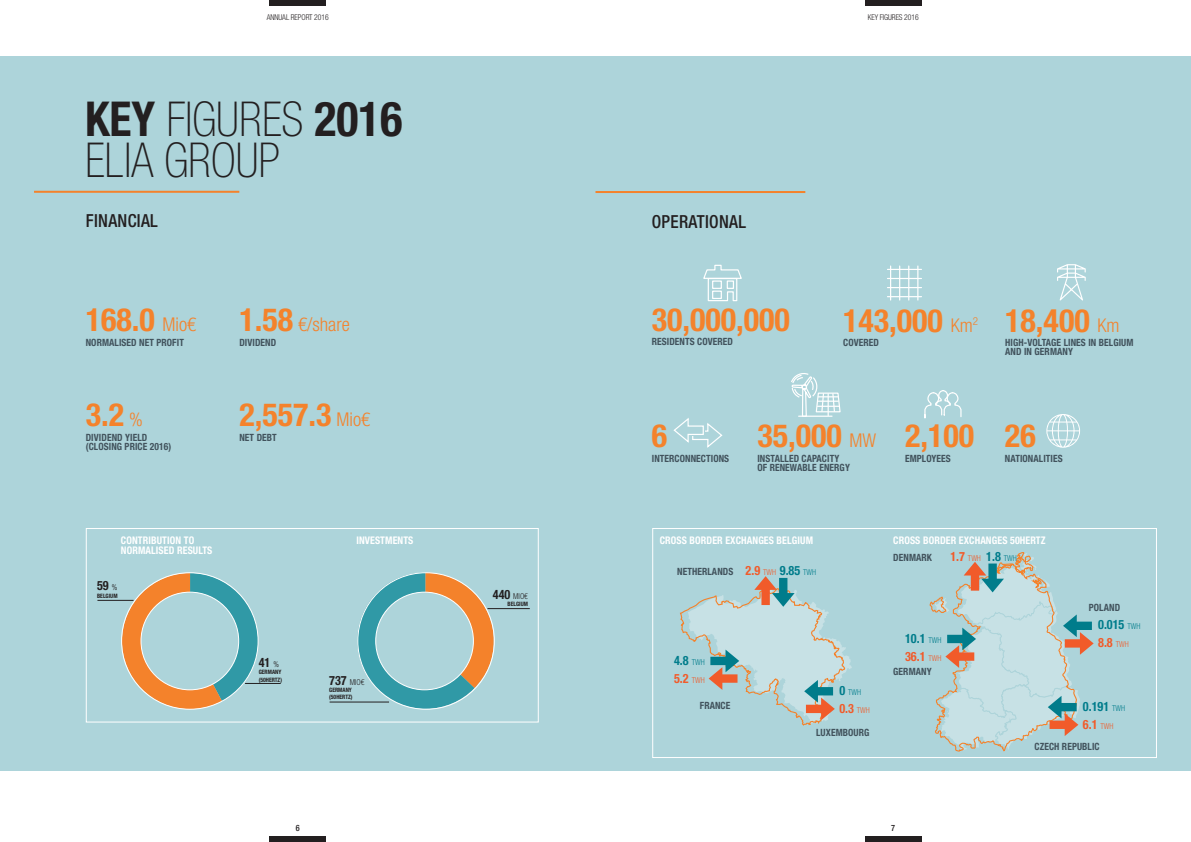
<style>
.page{position:relative;width:1191px;height:842px;background:#fff}
.page>*{position:absolute;margin:0;border:0;box-sizing:border-box;transform-origin:0 0}
.t1{font:100 condensed 48.2px/41px "Helvetica Neue LT Std";color:#231f20;scale:.95 1}
.t2{font:700 condensed 32px "Helvetica Neue LT Std";color:#f4822b}
.t3{font:300 condensed 19px "Helvetica Neue LT Std";color:#f4822b}
.t4{font:500 condensed 18px "Helvetica Neue LT Std";letter-spacing:.02em;color:#231f20;scale:.95 1}
.t5{font:700 condensed 12.8px "Helvetica Neue LT Std";color:#f15b2a;scale:.95 1}
.t6{font:700 condensed 12.8px "Helvetica Neue LT Std";color:#007c8b;scale:.95 1}
.t7{font:700 condensed 12.8px "Helvetica Neue LT Std";color:#231f20;scale:.95 1}
.t8{font:700 condensed 10.5px/10.5px "Helvetica Neue LT Std";letter-spacing:.01em;color:#fff;scale:.95 1}
.t9{font:700 condensed 10px/9px "Helvetica Neue LT Std";letter-spacing:.01em;color:#41525c;scale:.95 1}
.t10{font:500 condensed 8.7px "Helvetica Neue LT Std";color:#231f20;scale:.95 1}
.t11{font:300 condensed 8.1px "Helvetica Neue LT Std";color:#231f20;scale:.95 1}
.t12{font:300 condensed 8.1px "Helvetica Neue LT Std";color:#007c8b;scale:.95 1}
.t13{font:300 condensed 8px "Helvetica Neue LT Std";letter-spacing:-.01em;color:#231f20;scale:.95 1}
.t14{font:700 condensed 6px/7.2px "Helvetica Neue LT Std";color:#231f20;scale:.95 1}
.s1{font-weight:700}
.s2{font-weight:300;font-size:19px}
.s3{font-weight:700;font-size:32px}
.s4{font-weight:300;font-size:8.1px}
.s5{color:#007c8b}
.s6{font-weight:300;font-size:8.1px;color:#007c8b}
.s7{color:#f15b2a}
.s8{font-weight:300;font-size:8.1px;color:#f15b2a}
.s9{font-weight:700;font-size:12.8px}
</style>
<div class="page">
<div style="left:0;top:57px;width:1191px;height:714px;background:#add4da"></div>
<div style="left:86px;top:528px;width:453px;height:194px;border:1px solid #fff"></div>
<svg style="left:112px;top:573px;width:145px;height:137px"></svg>
<div style="left:141px;top:592px;width:98px;height:98px;background:#add4da;border-radius:50%"></div>
<svg style="left:350px;top:572px;width:144px;height:138px"></svg>
<div style="left:376px;top:592px;width:97px;height:98px;background:#add4da;border-radius:50%"></div>
<div style="left:652px;top:528px;width:505px;height:230px;border:1px solid #fff"></div>
<div style="left:865px;top:0;width:56px;height:6px;background:#231f20"></div>
<div style="left:865px;top:836px;width:56px;height:6px;background:#231f20"></div>
<div style="left:269px;top:0;width:57px;height:6px;background:#231f20"></div>
<div style="left:269px;top:836px;width:57px;height:6px;background:#231f20"></div>
<svg style="left:680px;top:576px;width:172px;height:150px"></svg>
<svg style="left:929px;top:552px;width:164px;height:200px"></svg>
<hr style="left:34px;top:191px;width:205px;height:2px;background:#f4822b">
<hr style="left:595px;top:191px;width:210px;height:2px;background:#f4822b">
<hr style="left:97px;top:600px;width:37px;height:1px;background:#231f20">
<hr style="left:245px;top:683px;width:36px;height:1px;background:#231f20">
<hr style="left:329px;top:702px;width:60px;height:1px;background:#231f20">
<hr style="left:487px;top:608px;width:43px;height:1px;background:#231f20">
<svg style="left:924px;top:390px;width:38px;height:29px"></svg>
<svg style="left:673px;top:418px;width:50px;height:30px"></svg>
<svg style="left:1046px;top:414px;width:34px;height:34px"></svg>
<svg style="left:703px;top:264px;width:39px;height:38px"></svg>
<div style="left:712px;top:280px;width:10px;height:9px;border:1px solid #fff"></div>
<div style="left:726px;top:280px;width:8px;height:9px;border:1px solid #fff"></div>
<div style="left:712px;top:291px;width:10px;height:8px;border:1px solid #fff"></div>
<svg style="left:1057px;top:264px;width:28px;height:36px"></svg>
<hr style="left:887px;top:269px;width:34px;height:1px;background:#fff">
<hr style="left:917px;top:266px;width:1px;height:34px;background:#fff">
<hr style="left:887px;top:278px;width:34px;height:1px;background:#fff">
<hr style="left:908px;top:266px;width:1px;height:34px;background:#fff">
<hr style="left:887px;top:287px;width:34px;height:1px;background:#fff">
<hr style="left:899px;top:266px;width:1px;height:34px;background:#fff">
<hr style="left:887px;top:296px;width:34px;height:1px;background:#fff">
<hr style="left:890px;top:266px;width:1px;height:34px;background:#fff">
<svg style="left:791px;top:373px;width:50px;height:44px"></svg>
<p class="t13" style="left:267px;top:13px;width:67px">ANNUAL REPORT 2016</p>
<p class="t13" style="left:867px;top:13px;width:55px">KEY FIGURES 2016</p>
<h1 class="t1" style="left:85px;top:99px;width:335px"><span class="s1">KEY</span> FIGURES <span class="s1">2016<br></span>ELIA GROUP</h1>
<h3 class="t4" style="left:86px;top:210px;width:77px">FINANCIAL</h3>
<h3 class="t4" style="left:652px;top:210px;width:101px">OPERATIONAL</h3>
<h2 class="t2" style="left:86px;top:300px;width:112px">168.0 <span class="s2">Mio€</span></h2>
<p class="t9" style="left:86px;top:338px;width:105px">NORMALISED NET PROFIT</p>
<h2 class="t2" style="left:86px;top:395px;width:59px">3.2 <span class="s2">%</span></h2>
<p class="t9" style="left:86px;top:432px;width:91px">DIVIDEND YIELD (CLOSING PRICE 2016)</p>
<h3 class="t3" style="left:239px;top:314px;width:112px"><span class="s3">1.58</span> €/share</h3>
<p class="t9" style="left:239px;top:338px;width:40px">DIVIDEND</p>
<h2 class="t2" style="left:239px;top:395px;width:132px">2,557.3 <span class="s2">Mio€</span></h2>
<p class="t9" style="left:239px;top:432px;width:41px">NET DEBT</p>
<h2 class="t2" style="left:652px;top:300px;width:140px">30,000,000</h2>
<p class="t9" style="left:652px;top:337px;width:87px">RESIDENTS COVERED</p>
<h2 class="t2" style="left:843px;top:301px;width:136px">143,000 <span class="s2">Km</span><sup>2</sup></h2>
<p class="t9" style="left:843px;top:338px;width:39px">COVERED</p>
<h2 class="t2" style="left:652px;top:416px;width:17px">6</h2>
<p class="t9" style="left:652px;top:453px;width:83px">INTERCONNECTIONS</p>
<h2 class="t2" style="left:757px;top:416px;width:120px">35,000 <span class="s2">MW</span></h2>
<p class="t9" style="left:757px;top:453px;width:99px">INSTALLED CAPACITY<br>OF RENEWABLE ENERGY</p>
<h2 class="t2" style="left:905px;top:416px;width:71px">2,100</h2>
<p class="t9" style="left:905px;top:453px;width:50px">EMPLOYEES</p>
<h2 class="t2" style="left:1005px;top:301px;width:116px">18,400 <span class="s2">Km</span></h2>
<p class="t9" style="left:1005px;top:338px;width:136px">HIGH-VOLTAGE LINES IN BELGIUM<br>AND IN GERMANY</p>
<h2 class="t2" style="left:1005px;top:416px;width:32px">26</h2>
<p class="t9" style="left:1005px;top:453px;width:62px">NATIONALITIES</p>
<p class="t8" style="left:121px;top:535px;width:98px">CONTRIBUTION TO<br>NORMALISED RESULTS</p>
<p class="t8" style="left:356px;top:535px;width:62px">INVESTMENTS</p>
<p class="t8" style="left:660px;top:535px;width:163px">CROSS BORDER EXCHANGES BELGIUM</p>
<p class="t8" style="left:893px;top:535px;width:162px">CROSS BORDER EXCHANGES 50HERTZ</p>
<p class="t9" style="left:893px;top:553px;width:42px">DENMARK</p>
<p class="t5" style="left:950px;top:548px;width:71px">1.7 <span class="s4">TWH</span> <span class="s5">1.8</span> <span class="s6">TWH</span></p>
<p class="t9" style="left:677px;top:567px;width:61px">NETHERLANDS</p>
<p class="t6" style="left:745px;top:563px;width:76px"><span class="s7">2.9</span> <span class="s8">TWH</span> 9.85 <span class="s4">TWH</span></p>
<p class="t7" style="left:97px;top:578px;width:23px">59 <span class="s4">%</span></p>
<p class="t14" style="left:97px;top:592px;width:23px">BELGIUM</p>
<p class="t11" style="left:493px;top:591px;width:38px"><span class="s9">440</span> MIO€</p>
<p class="t14" style="left:507px;top:600px;width:23px">BELGIUM</p>
<p class="t9" style="left:1089px;top:603px;width:34px">POLAND</p>
<p class="t6" style="left:1098px;top:617px;width:46px">0.015 <span class="s4">TWH</span></p>
<p class="t6" style="left:905px;top:631px;width:40px">10.1 <span class="s4">TWH</span></p>
<p class="t5" style="left:1098px;top:635px;width:34px">8.8 <span class="s4">TWH</span></p>
<p class="t7" style="left:259px;top:655px;width:23px">41 <span class="s4">%</span></p>
<p class="t14" style="left:259px;top:668px;width:26px">GERMANY (50HERTZ)</p>
<p class="t11" style="left:329px;top:677px;width:38px"><span class="s9">737</span> MIO€</p>
<p class="t14" style="left:329px;top:686px;width:26px">GERMANY (50HERTZ)</p>
<p class="t6" style="left:674px;top:653px;width:34px">4.8 <span class="s4">TWH</span></p>
<p class="t5" style="left:905px;top:649px;width:40px">36.1 <span class="s4">TWH</span></p>
<p class="t5" style="left:674px;top:671px;width:34px">5.2 <span class="s4">TWH</span></p>
<p class="t9" style="left:893px;top:667px;width:42px">GERMANY</p>
<p class="t12" style="left:839px;top:687px;width:24px"><span class="s9">0</span> TWH</p>
<p class="t9" style="left:700px;top:701px;width:34px">FRANCE</p>
<p class="t5" style="left:839px;top:700px;width:34px">0.3 <span class="s4">TWH</span></p>
<p class="t6" style="left:1083px;top:698px;width:46px">0.191 <span class="s4">TWH</span></p>
<p class="t9" style="left:816px;top:728px;width:58px">LUXEMBOURG</p>
<p class="t5" style="left:1083px;top:716px;width:34px">6.1 <span class="s4">TWH</span></p>
<p class="t9" style="left:1034px;top:742px;width:70px">CZECH REPUBLIC</p>
<p class="t10" style="left:296px;top:822px;width:6px">6</p>
<p class="t10" style="left:891px;top:823px;width:6px">7</p>
</div>
